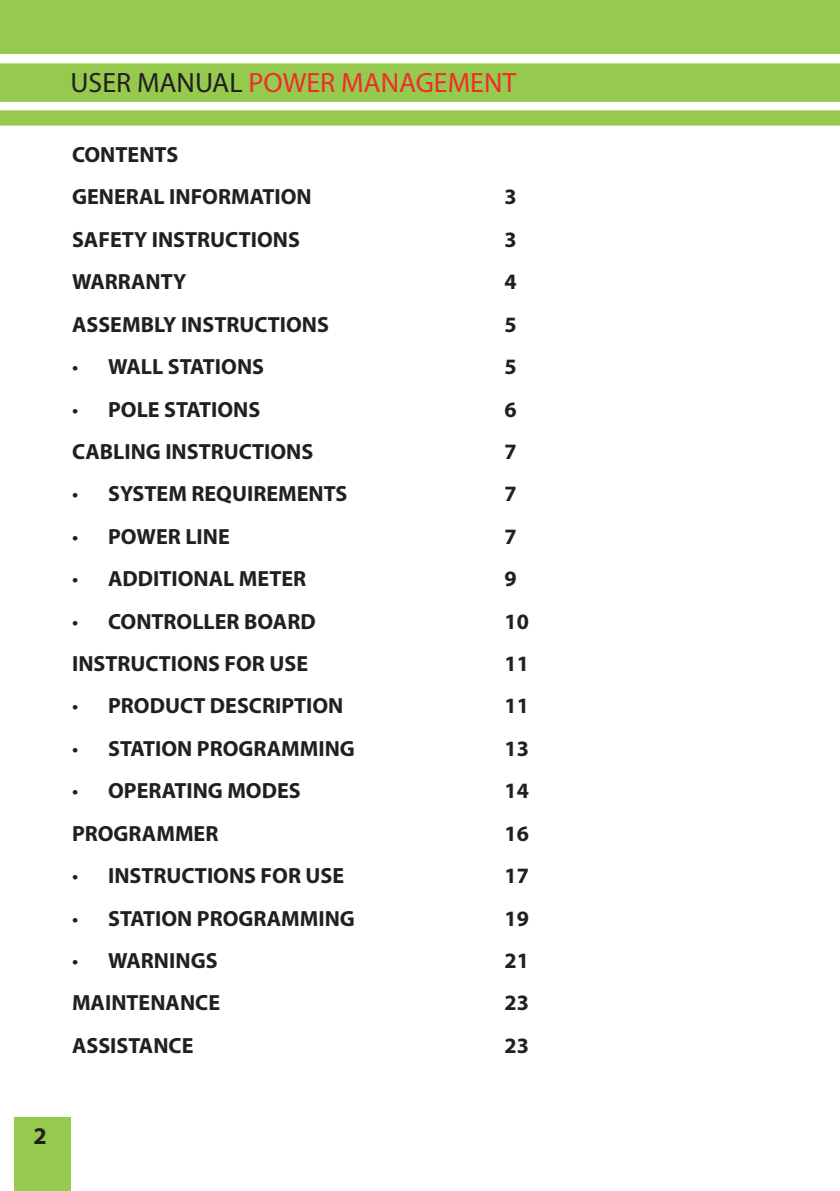
<style>
.page{position:relative;width:840px;height:1191px;background:#fff}
.page>*{position:absolute;margin:0;border:0;box-sizing:border-box;transform-origin:0 0}
.t1{font:28px "Myriad Pro";color:#ee2d2d}
.t2{font:700 24px "Myriad Pro";color:#231f20}
.Titolo{font:700 22px "Myriad Pro";color:#231f20}
.s1{color:#231f20}
.s2{font-weight:400}
</style>
<div class="page">
<div style="left:0;top:0;width:839px;height:54px;background:#96ca4e"></div>
<svg style="left:0;top:63px;width:839px;height:63px;background:#a5d167"></svg>
<div style="left:14px;top:1117px;width:57px;height:74px;background:#96ca4e"></div>
<p class="t1" style="left:70px;top:66px;width:447px"><span class="s1">USER MANUAL</span> POWER MANAGEMENT</p>
<p class="Titolo" style="left:72px;top:140px;width:108px">CONTENTS</p>
<p class="Titolo" style="left:72px;top:183px;width:241px">GENERAL INFORMATION</p>
<p class="Titolo" style="left:504px;top:183px;width:14px">3</p>
<p class="Titolo" style="left:72px;top:225px;width:229px">SAFETY INSTRUCTIONS</p>
<p class="Titolo" style="left:504px;top:225px;width:14px">3</p>
<p class="Titolo" style="left:72px;top:267px;width:116px">WARRANTY</p>
<p class="Titolo" style="left:504px;top:267px;width:14px">4</p>
<p class="Titolo" style="left:72px;top:310px;width:258px">ASSEMBLY INSTRUCTIONS</p>
<p class="Titolo" style="left:504px;top:310px;width:14px">5</p>
<p class="Titolo" style="left:72px;top:352px;width:193px"><span class="s2">•</span> WALL STATIONS</p>
<p class="Titolo" style="left:504px;top:352px;width:14px">5</p>
<p class="Titolo" style="left:72px;top:395px;width:190px"><span class="s2">•</span> POLE STATIONS</p>
<p class="Titolo" style="left:504px;top:395px;width:14px">6</p>
<p class="Titolo" style="left:72px;top:437px;width:243px">CABLING INSTRUCTIONS</p>
<p class="Titolo" style="left:504px;top:437px;width:14px">7</p>
<p class="Titolo" style="left:72px;top:479px;width:277px"><span class="s2">•</span> SYSTEM REQUIREMENTS</p>
<p class="Titolo" style="left:504px;top:479px;width:14px">7</p>
<p class="Titolo" style="left:72px;top:522px;width:159px"><span class="s2">•</span> POWER LINE</p>
<p class="Titolo" style="left:504px;top:522px;width:14px">7</p>
<p class="Titolo" style="left:72px;top:564px;width:236px"><span class="s2">•</span> ADDITIONAL METER</p>
<p class="Titolo" style="left:504px;top:564px;width:14px">9</p>
<p class="Titolo" style="left:72px;top:607px;width:245px"><span class="s2">•</span> CONTROLLER BOARD</p>
<p class="Titolo" style="left:504px;top:607px;width:26px">10</p>
<p class="Titolo" style="left:72px;top:649px;width:237px">INSTRUCTIONS FOR USE</p>
<p class="Titolo" style="left:504px;top:649px;width:26px">11</p>
<p class="Titolo" style="left:72px;top:691px;width:273px"><span class="s2">•</span> PRODUCT DESCRIPTION</p>
<p class="Titolo" style="left:504px;top:691px;width:26px">11</p>
<p class="Titolo" style="left:72px;top:734px;width:284px"><span class="s2">•</span> STATION PROGRAMMING</p>
<p class="Titolo" style="left:504px;top:734px;width:26px">13</p>
<p class="Titolo" style="left:72px;top:776px;width:230px"><span class="s2">•</span> OPERATING MODES</p>
<p class="Titolo" style="left:504px;top:776px;width:26px">14</p>
<p class="Titolo" style="left:72px;top:819px;width:148px">PROGRAMMER</p>
<p class="Titolo" style="left:504px;top:819px;width:26px">16</p>
<p class="Titolo" style="left:72px;top:861px;width:273px"><span class="s2">•</span> INSTRUCTIONS FOR USE</p>
<p class="Titolo" style="left:504px;top:861px;width:26px">17</p>
<p class="Titolo" style="left:72px;top:903px;width:284px"><span class="s2">•</span> STATION PROGRAMMING</p>
<p class="Titolo" style="left:504px;top:903px;width:26px">19</p>
<p class="Titolo" style="left:72px;top:946px;width:147px"><span class="s2">•</span> WARNINGS</p>
<p class="Titolo" style="left:504px;top:946px;width:26px">21</p>
<p class="Titolo" style="left:72px;top:988px;width:149px">MAINTENANCE</p>
<p class="Titolo" style="left:504px;top:988px;width:26px">23</p>
<p class="Titolo" style="left:72px;top:1031px;width:123px">ASSISTANCE</p>
<p class="Titolo" style="left:504px;top:1031px;width:26px">23</p>
<p class="t2" style="left:33px;top:1120px;width:15px">2</p>
</div>
